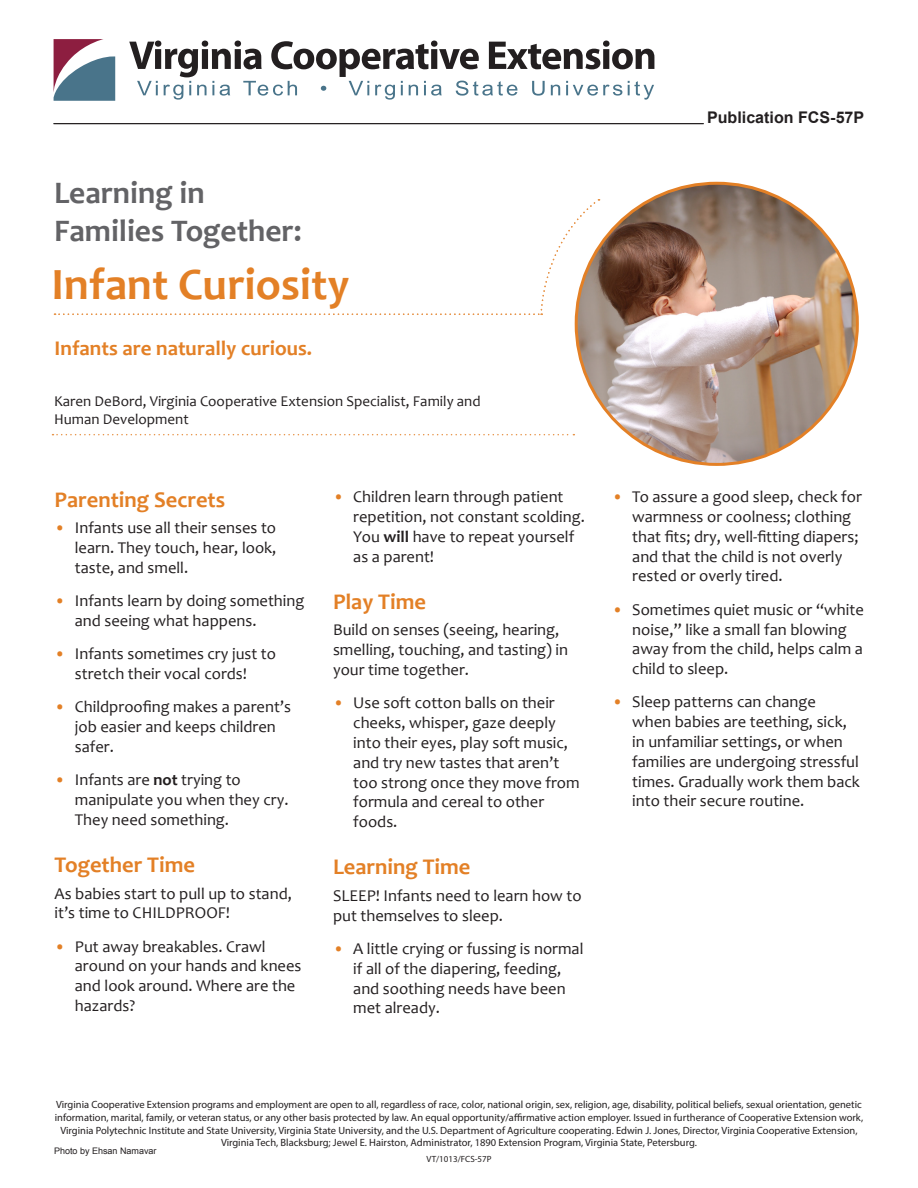
<style>
.page{position:relative;width:918px;height:1188px;background:#fff}
.page>*{position:absolute;margin:0;border:0;box-sizing:border-box;transform-origin:0 0}
.Second_Header{font:700 45px "Candara";color:#e38026}
.t1{font:700 31.5px/37.8px "Candara";color:#636366}
.SUBhead_1{font:700 22.5px "Candara";color:#e38026}
.FIRST_headlline{font:700 21px "Candara";color:#e38026}
.TEXT{font:16.5px/19.8px "Candara";color:#231f20}
.t2{font:700 16.05px "Arial";color:#231f20}
.TEXT-2{font:15px/18px "Candara";color:#231f20}
.t3{font:10.5px/12.6px "Myriad Pro";color:#231f20;text-align:center}
.t4{font:9px "Arial";color:#231f20}
.t5{font:9px "Myriad Pro";color:#231f20}
.s1{color:#e38026}
.s2{font-weight:700}
</style>
<div class="page">
<svg style="left:54px;top:39px;width:61px;height:62px"></svg>
<svg style="left:129px;top:41px;width:525px;height:59px"></svg>
<hr style="left:54px;top:123px;width:650px;height:1px;background:#231f20">
<img style="left:576px;top:183px;width:281px;height:281px;border-radius:141px">
<svg style="left:55px;top:199px;width:545px;height:116px"></svg>
<svg style="left:52px;top:434px;width:522px;height:1px"></svg>
<h2 class="t1" style="left:54px;top:174px;width:249px">Learning in<br>Families Together:</h2>
<p class="Second_Header" style="left:52px;top:256px;width:299px">Infant Curiosity</p>
<p class="FIRST_headlline" style="left:55px;top:335px;width:259px">Infants are naturally curious.</p>
<p class="TEXT-2" style="left:54px;top:392px;width:428px">Karen DeBord, Virginia Cooperative Extension Specialist, Family and<br>Human Development</p>
<p class="SUBhead_1" style="left:55px;top:485px;width:172px">Parenting Secrets</p>
<p class="TEXT" style="left:75px;top:518px;width:203px;text-align:justify;text-indent:-20px"><span class="s1">•</span> Infants use all their senses to learn. They touch, hear, look, taste, and smell.</p>
<p class="TEXT" style="left:75px;top:591px;width:231px;text-indent:-20px"><span class="s1">•</span> Infants learn by doing something and seeing what happens.</p>
<p class="TEXT" style="left:55px;top:644px;width:223px;text-align:center"><span class="s1">•</span> Infants sometimes cry just to stretch their vocal cords!</p>
<p class="TEXT" style="left:75px;top:697px;width:218px;text-indent:-20px"><span class="s1">•</span> Childproofing makes a parent’s job easier and keeps children safer.</p>
<p class="TEXT" style="left:75px;top:770px;width:215px;text-indent:-20px"><span class="s1">•</span> Infants are <span class="s2">not</span> trying to manipulate you when they cry.<br>They need something.</p>
<p class="SUBhead_1" style="left:55px;top:851px;width:142px">Together Time</p>
<p class="TEXT" style="left:55px;top:883px;width:239px">As babies start to pull up to stand, it’s time to CHILDPROOF!</p>
<p class="TEXT" style="left:75px;top:936px;width:228px;text-indent:-20px"><span class="s1">•</span> Put away breakables. Crawl around on your hands and knees and look around. Where are the hazards?</p>
<p class="TEXT" style="left:353px;top:487px;width:233px;text-indent:-20px"><span class="s1">•</span> Children learn through patient repetition, not constant scolding.<br>You <span class="s2">will</span> have to repeat yourself as a parent!</p>
<p class="SUBhead_1" style="left:333px;top:588px;width:94px">Play Time</p>
<p class="TEXT" style="left:333px;top:620px;width:237px">Build on senses (seeing, hearing, smelling, touching, and tasting) in your time together.</p>
<p class="TEXT" style="left:353px;top:693px;width:228px;text-indent:-20px"><span class="s1">•</span> Use soft cotton balls on their cheeks, whisper, gaze deeply into their eyes, play soft music, and try new tastes that aren’t too strong once they move from formula and cereal to other foods.</p>
<p class="SUBhead_1" style="left:333px;top:853px;width:139px">Learning Time</p>
<p class="TEXT" style="left:333px;top:886px;width:250px">SLEEP! Infants need to learn how to put themselves to sleep.</p>
<p class="TEXT" style="left:353px;top:939px;width:232px;text-indent:-20px"><span class="s1">•</span> A little crying or fussing is normal if all of the diapering, feeding, and soothing needs have been met already.</p>
<p class="t2" style="left:707px;top:106px;width:159px">Publication FCS-57P</p>
<p class="TEXT" style="left:632px;top:487px;width:231px;text-indent:-20px"><span class="s1">•</span> To assure a good sleep, check for warmness or coolness; clothing that fits; dry, well-fitting diapers; and that the child is not overly rested or overly tired.</p>
<p class="TEXT" style="left:632px;top:599px;width:233px;text-indent:-20px"><span class="s1">•</span> Sometimes quiet music or “white noise,” like a small fan blowing away from the child, helps calm a child to sleep.</p>
<p class="TEXT" style="left:632px;top:692px;width:229px;text-indent:-20px"><span class="s1">•</span> Sleep patterns can change<br>when babies are teething, sick, in unfamiliar settings, or when families are undergoing stressful times. Gradually work them back into their secure routine.</p>
<p class="t3" style="left:55px;top:1098px;width:810px">Virginia Cooperative Extension programs and employment are open to all, regardless of race, color, national origin, sex, religion, age, disability, political beliefs, sexual orientation, genetic information, marital, family, or veteran status, or any other basis protected by law. An equal opportunity/affirmative action employer. Issued in furtherance of Cooperative Extension work, Virginia Polytechnic Institute and State University, Virginia State University, and the U.S. Department of Agriculture cooperating. Edwin J. Jones, Director, Virginia Cooperative Extension, Virginia Tech, Blacksburg; Jewel E. Hairston, Administrator, 1890 Extension Program, Virginia State, Petersburg.</p>
<p class="t5" style="left:426px;top:1153px;width:67px">VT/1013/FCS-57P</p>
<p class="t4" style="left:54px;top:1145px;width:104px">Photo by Ehsan Namavar</p>
</div>
